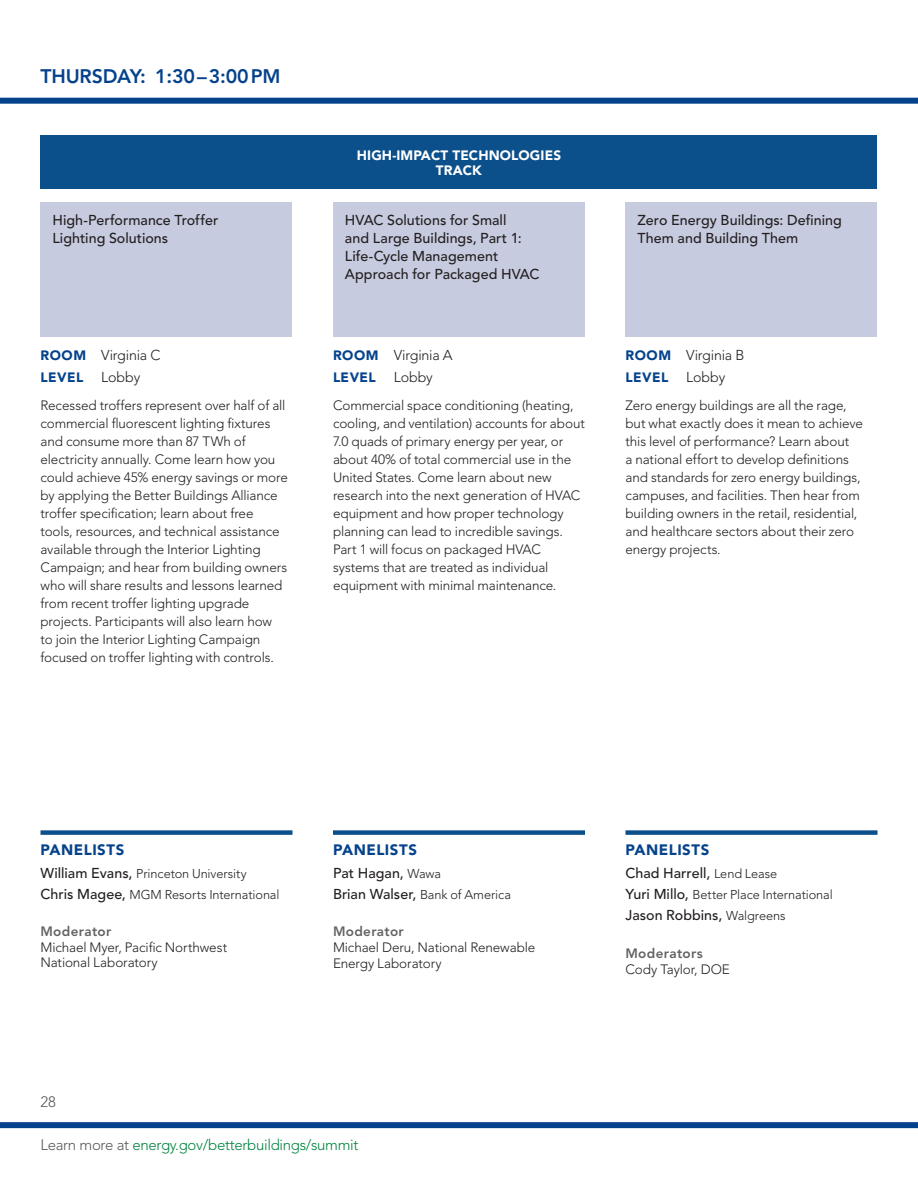
<style>
.page{position:relative;width:918px;height:1188px;background:#fff}
.page>*{position:absolute;margin:0;border:0;box-sizing:border-box;transform-origin:0 0}
.t1{font:800 19.5px "Avenir LT Std";letter-spacing:-.01em;color:#05428c}
.t2{font:300 15px "Avenir LT Std";letter-spacing:-.02em;color:#00833e}
.t3{font:900 15px "Avenir LT Std";color:#05428c}
.t4{font:300 15px "Avenir LT Std";color:#57585a}
.t5{font:500 14.25px/18px "Avenir LT Std";letter-spacing:.005em;color:#231f20}
.t6{font:300 14.25px "Avenir LT Std";letter-spacing:-.005em;color:#231f20}
.t7{font:300 13.5px/18px "Avenir LT Std";letter-spacing:-.01em;color:#231f20}
.t8{font:900 13.5px/15px "Avenir LT Std";letter-spacing:.01em;color:#fff;text-align:center}
.t9{font:800 13.5px "Avenir LT Std";letter-spacing:.025em;color:#636366}
.t10{font:900 13.5px "Avenir LT Std";letter-spacing:.035em;color:#05428c}
.t11{font:300 12.75px/21.1px "Avenir LT Std";letter-spacing:-.005em;color:#231f20}
.s1{font-weight:500;font-size:14.25px}
.s2{font-weight:300;font-size:12.75px}
.s3{color:#57585a}
</style>
<div class="page">
<div style="left:0;top:1122px;width:918px;height:6px;background:#05428c"></div>
<div style="left:0;top:98px;width:918px;height:6px;background:#05428c"></div>
<div style="left:40px;top:135px;width:838px;height:54px;background:#0b4f8b"></div>
<div style="left:40px;top:202px;width:252px;height:136px;background:#c7cbdf"></div>
<div style="left:40px;top:830px;width:252px;height:5px;background:#0b4f8b"></div>
<div style="left:333px;top:202px;width:252px;height:136px;background:#c7cbdf"></div>
<div style="left:333px;top:830px;width:252px;height:5px;background:#0b4f8b"></div>
<div style="left:626px;top:202px;width:252px;height:136px;background:#c7cbdf"></div>
<div style="left:626px;top:830px;width:252px;height:5px;background:#0b4f8b"></div>
<h1 class="t1" style="left:40px;top:65px;width:14px">Thur</h1>
<h1 class="t1" style="left:92px;top:65px;width:187px">sday: 1:30–3:00PM</h1>
<p class="t5" style="left:52px;top:212px;width:167px">High-Performance Troffer<br>Lighting Solutions</p>
<p class="t10" style="left:40px;top:347px;width:22px">ROOM</p>
<p class="t6" style="left:101px;top:347px;width:61px">Virginia C</p>
<p class="t10" style="left:40px;top:369px;width:18px">LEVEL</p>
<p class="t6" style="left:101px;top:368px;width:41px">Lobby</p>
<p class="t7" style="left:40px;top:397px;width:249px">Recessed troffers represent over half of all commercial fluorescent lighting fixtures and consume more than 87 TWh of electricity annually. Come learn how you could achieve 45% energy savings or more by applying the Better Buildings Alliance troffer specification; learn about free tools, resources, and technical assistance available through the I nterior Lighting Campaign; and hear from building owners who will share results and lessons learned from recent troffer lighting upgrade projects. Participants will also learn how<br>to join the I nterior Lighting Campaign focused on troffer lighting with controls.</p>
<p class="t8" style="left:357px;top:147px;width:206px">HIGH-IMPACT TECHNOLOGIES<br>TRACK</p>
<p class="t5" style="left:345px;top:212px;width:196px">HVAC Solutions for Small<br>and Large Buildings, Part 1:<br>Life-Cycle Management<br>Approach for Packaged HVAC</p>
<p class="t10" style="left:333px;top:347px;width:22px">ROOM</p>
<p class="t6" style="left:394px;top:347px;width:60px">Virginia A</p>
<p class="t10" style="left:333px;top:369px;width:18px">LEVEL</p>
<p class="t6" style="left:394px;top:368px;width:41px">Lobby</p>
<p class="t7" style="left:333px;top:397px;width:254px">Commercial space conditioning (heating, cooling, and ventilation) accounts for about 7.0 quads of primary energy per year, or about 40% of total commercial use in the United States. Come learn about new research into the next generation of HVAC equipment and how proper technology planning can lead to incredible savings.<br>Part 1 will focus on packaged HVAC systems that are treated as individual equipment with minimal maintenance.</p>
<p class="t5" style="left:637px;top:212px;width:206px">Zero Energy Buildings: Defining<br>Them and Building Them</p>
<p class="t10" style="left:626px;top:347px;width:22px">ROOM</p>
<p class="t6" style="left:686px;top:347px;width:60px">Virginia B</p>
<p class="t10" style="left:626px;top:369px;width:18px">LEVEL</p>
<p class="t6" style="left:686px;top:368px;width:41px">Lobby</p>
<p class="t7" style="left:626px;top:397px;width:239px">Zero energy buildings are all the rage, but what exactly does it mean to achieve this level of performance? Learn about<br>a national effort to develop definitions and standards for zero energy buildings, campuses, and facilities. Then hear from building owners in the retail, residential, and healthcare sectors about their zero energy projects.</p>
<p class="t3" style="left:40px;top:841px;width:20px">PANELISTS</p>
<p class="t11" style="left:40px;top:863px;width:240px"><span class="s1">William Evans,</span> Princeton University<br><span class="s1">Chris Magee,</span> MGM Resorts I nternational</p>
<p class="t9" style="left:41px;top:923px;width:72px">Moderator</p>
<p class="t7" style="left:40px;top:939px;width:188px;line-height:15.8px">Michael Myer, Pacific N orthwest<br>N ational Laboratory</p>
<p class="t4" style="left:40px;top:1093px;width:17px">28</p>
<p class="t3" style="left:333px;top:841px;width:20px">PANELISTS</p>
<p class="t5" style="left:333px;top:864px;width:110px">Pat Hagan, <span class="s2">Wawa</span></p>
<p class="t11" style="left:333px;top:884px;width:180px"><span class="s1">Brian Walser,</span> Bank of America</p>
<p class="t9" style="left:333px;top:924px;width:72px">Moderator</p>
<p class="t7" style="left:333px;top:940px;width:204px;line-height:15.8px">Michael Deru, National Renewable<br>Energy Laboratory</p>
<p class="t2" style="left:40px;top:1136px;width:319px"><span class="s3">Learn more at</span> energy.gov/betterbuildings/summit</p>
<p class="t3" style="left:626px;top:841px;width:20px">PANELISTS</p>
<p class="t5" style="left:626px;top:864px;width:153px">Chad Harrell, <span class="s2">Lend Lease</span></p>
<p class="t11" style="left:626px;top:884px;width:209px"><span class="s1">Yuri Millo,</span> Better Place I nternational</p>
<p class="t5" style="left:626px;top:906px;width:162px">Jason Robbins, <span class="s2">Walgreens</span></p>
<p class="t9" style="left:626px;top:945px;width:79px">M oderators</p>
<p class="t7" style="left:626px;top:960px;width:106px">Cody Taylor, DOE</p>
</div>
